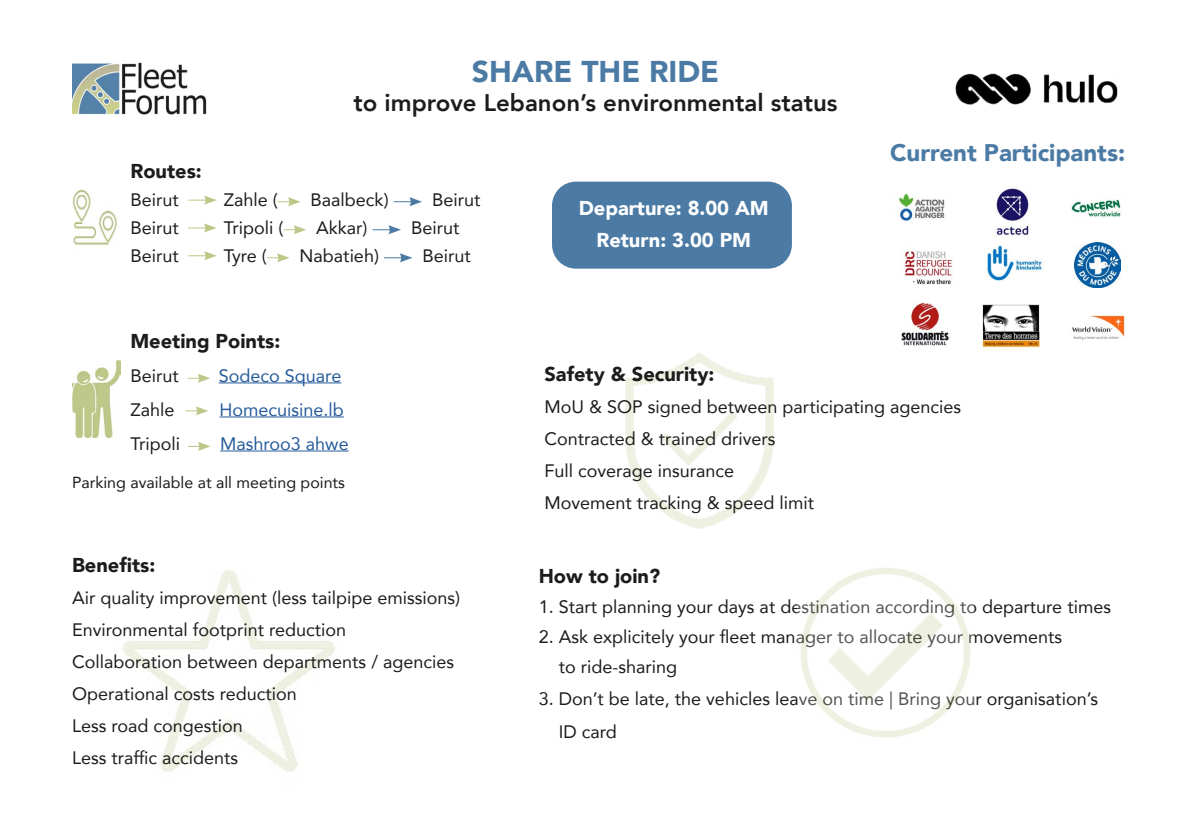
<style>
.page{position:relative;width:1191px;height:840px;background:#fff}
.page>*{position:absolute;margin:0;border:0;box-sizing:border-box;transform-origin:0 0}
.t1{font:900 30px "Avenir";color:#4b7ba5}
.t2{font:800 24px "Avenir";color:#1c1c1b}
.t3{font:900 24px "Avenir";color:#4b7ba5}
.t4{font:900 20px "Avenir";color:#1c1c1b}
.t5{font:900 20px/32px "Avenir";color:#fff;text-align:center}
.t6{font:18px/32px "Avenir";color:#1c1c1b}
.t7{font:18px "Avenir";color:#265b9b}
.t8{font:16px "Avenir";color:#1c1c1b}
</style>
<div class="page">
<img style="left:625px;top:352px;width:149px;height:177px">
<img style="left:123px;top:570px;width:212px;height:202px">
<img style="left:955px;top:73px;width:163px;height:32px">
<img style="left:72px;top:62px;width:135px;height:53px">
<svg style="left:278px;top:197px;width:22px;height:9px"></svg>
<svg style="left:394px;top:197px;width:28px;height:9px"></svg>
<svg style="left:283px;top:225px;width:23px;height:9px"></svg>
<svg style="left:373px;top:225px;width:28px;height:9px"></svg>
<svg style="left:267px;top:253px;width:22px;height:9px"></svg>
<svg style="left:384px;top:253px;width:28px;height:9px"></svg>
<svg style="left:188px;top:195px;width:29px;height:10px"></svg>
<svg style="left:188px;top:223px;width:29px;height:9px"></svg>
<svg style="left:188px;top:251px;width:29px;height:9px"></svg>
<img style="left:72px;top:189px;width:45px;height:56px">
<img style="left:72px;top:361px;width:48px;height:76px">
<div style="left:552px;top:181px;width:240px;height:87px;background:#4b7ba5;border-radius:24px"></div>
<img style="left:898px;top:193px;width:47px;height:28px">
<img style="left:900px;top:248px;width:53px;height:37px">
<img style="left:982px;top:304px;width:57px;height:44px">
<img style="left:1071px;top:199px;width:50px;height:18px">
<img style="left:901px;top:302px;width:48px;height:44px">
<img style="left:1075px;top:242px;width:45px;height:45px">
<img style="left:996px;top:188px;width:33px;height:49px">
<img style="left:1072px;top:315px;width:53px;height:25px">
<img style="left:987px;top:245px;width:56px;height:36px">
<hr style="left:219px;top:382px;width:122px;height:1px;background:#265b9b">
<hr style="left:219px;top:416px;width:125px;height:1px;background:#265b9b">
<hr style="left:220px;top:450px;width:129px;height:1px;background:#265b9b">
<svg style="left:188px;top:374px;width:22px;height:8px"></svg>
<svg style="left:186px;top:406px;width:22px;height:9px"></svg>
<svg style="left:188px;top:442px;width:22px;height:8px"></svg>
<img style="left:800px;top:568px;width:171px;height:170px">
<h1 class="t1" style="left:472px;top:46px;width:249px">SHARE THE RIDE</h1>
<h2 class="t2" style="left:353px;top:84px;width:485px">to improve Lebanon’s environmental status</h2>
<p class="t4" style="left:130px;top:154px;width:73px">Routes:</p>
<p class="t6" style="left:130px;top:183px;width:50px">Beirut</p>
<p class="t6" style="left:224px;top:183px;width:56px">Zahle (</p>
<p class="t6" style="left:310px;top:183px;width:80px">Baalbeck)</p>
<p class="t6" style="left:432px;top:183px;width:50px">Beirut</p>
<p class="t6" style="left:130px;top:211px;width:50px">Beirut</p>
<p class="t6" style="left:224px;top:211px;width:61px">Tripoli (</p>
<p class="t6" style="left:316px;top:211px;width:53px">Akkar)</p>
<p class="t6" style="left:411px;top:211px;width:50px">Beirut</p>
<p class="t6" style="left:130px;top:239px;width:50px">Beirut</p>
<p class="t6" style="left:224px;top:239px;width:45px">Tyre (</p>
<p class="t6" style="left:300px;top:239px;width:81px">Nabatieh)</p>
<p class="t6" style="left:422px;top:239px;width:50px">Beirut</p>
<p class="t5" style="left:579px;top:191px;width:191px">Departure: 8.00 AM<br>Return: 3.00 PM</p>
<h2 class="t3" style="left:890px;top:132px;width:237px">Current Participants:</h2>
<p class="t4" style="left:130px;top:323px;width:151px">Meeting Points:</p>
<p class="t6" style="left:130px;top:358px;width:50px">Beirut</p>
<p class="t7" style="left:219px;top:360px;width:124px">Sodeco Square</p>
<p class="t6" style="left:130px;top:392px;width:46px">Zahle</p>
<p class="t7" style="left:219px;top:394px;width:126px">Homecuisine.lb</p>
<p class="t6" style="left:130px;top:426px;width:51px">Tripoli</p>
<p class="t7" style="left:220px;top:428px;width:130px">Mashroo3 ahwe</p>
<p class="t8" style="left:72px;top:469px;width:274px">Parking available at all meeting points</p>
<p class="t4" style="left:72px;top:547px;width:85px">Benefits:</p>
<p class="t6" style="left:72px;top:580px;width:390px">Air quality improvement (less tailpipe emissions)<br>Environmental footprint reduction Collaboration between departments / agencies Operational costs reduction<br>Less road congestion<br>Less traffic accidents</p>
<p class="t4" style="left:544px;top:356px;width:171px">Safety &amp; Security:</p>
<p class="t6" style="left:544px;top:390px;width:418px">MoU &amp; SOP signed between participating agencies Contracted &amp; trained drivers<br>Full coverage insurance<br>Movement tracking &amp; speed limit</p>
<p class="t4" style="left:539px;top:559px;width:123px">How to join?</p>
<p class="t6" style="left:539px;top:590px;width:574px">1. Start planning your days at destination according to departure times</p>
<p class="t6" style="left:559px;top:621px;width:505px;line-height:30px;text-indent:-20px">2. Ask explicitely your fleet manager to allocate your movements to ride-sharing</p>
<p class="t6" style="left:559px;top:682px;width:541px;text-indent:-20px">3. Don’t be late, the vehicles leave on time | Bring your organisation’s<br>ID card</p>
</div>
